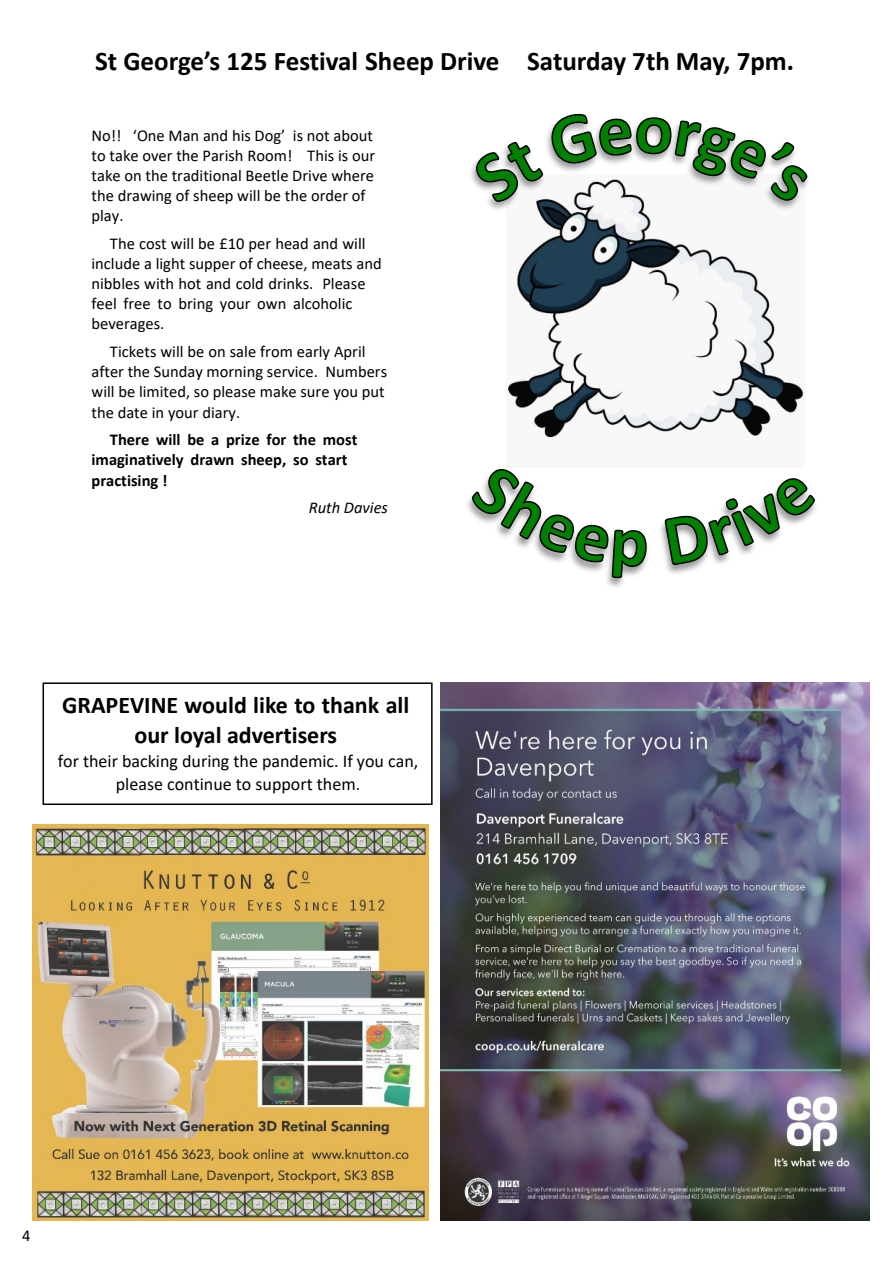
<style>
.page{position:relative;width:893px;height:1263px;background:#fff}
.page>*{position:absolute;margin:0;border:0;box-sizing:border-box;transform-origin:0 0}
.t1{font:700 27px "Calibri";color:#000}
.t2{font:700 24px/30px "Calibri";color:#000;text-align:center}
.t3{font:18px/22.5px "Calibri";color:#000;text-align:center}
.t4{font:16.5px/20.1px "Calibri";color:#000}
.t5{font:700 16.5px/20.1px "Calibri";color:#000}
.t6{font:italic 16.5px "Calibri";color:#000}
</style>
<div class="page">
<div style="left:43px;top:682px;width:390px;height:123px;border:2px solid #000"></div>
<img style="left:440px;top:682px;width:429px;height:538px">
<img style="left:32px;top:824px;width:396px;height:396px">
<img style="left:467px;top:204px;width:337px;height:383px">
<svg style="left:471px;top:116px;width:337px;height:88px"></svg>
<svg style="left:470px;top:463px;width:177px;height:116px"></svg>
<svg style="left:665px;top:473px;width:151px;height:92px"></svg>
<h1 class="t1" style="left:95px;top:49px;width:700px">St George’s 125 Festival Sheep Drive Saturday 7th May, 7pm.</h1>
<p class="t4" style="left:92px;top:126px;width:285px">No!! ‘One Man and his Dog’ is not about to take over the Parish Room! This is our take on the traditional Beetle Drive where the drawing of sheep will be the order of play.</p>
<p class="t4" style="left:92px;top:235px;width:292px;text-indent:18px">The cost will be £10 per head and will include a light supper of cheese, meats and nibbles with hot and cold drinks. Please feel free to bring your own alcoholic beverages.</p>
<p class="t4" style="left:92px;top:343px;width:297px;text-indent:18px">Tickets will be on sale from early April after the Sunday morning service. Numbers will be limited, so please make sure you put the date in your diary.</p>
<p class="t5" style="left:92px;top:431px;width:267px;text-indent:18px">There will be a prize for the most imaginatively drawn sheep, so start practising !</p>
<p class="t6" style="left:309px;top:501px;width:81px">Ruth Davies</p>
<h2 class="t2" style="left:62px;top:692px;width:349px">GRAPEVINE would like to thank all our loyal advertisers</h2>
<p class="t3" style="left:58px;top:751px;width:362px">for their backing during the pandemic. If you can, please continue to support them.</p>
<p class="t4" style="left:22px;top:1227px;width:10px">4</p>
</div>
